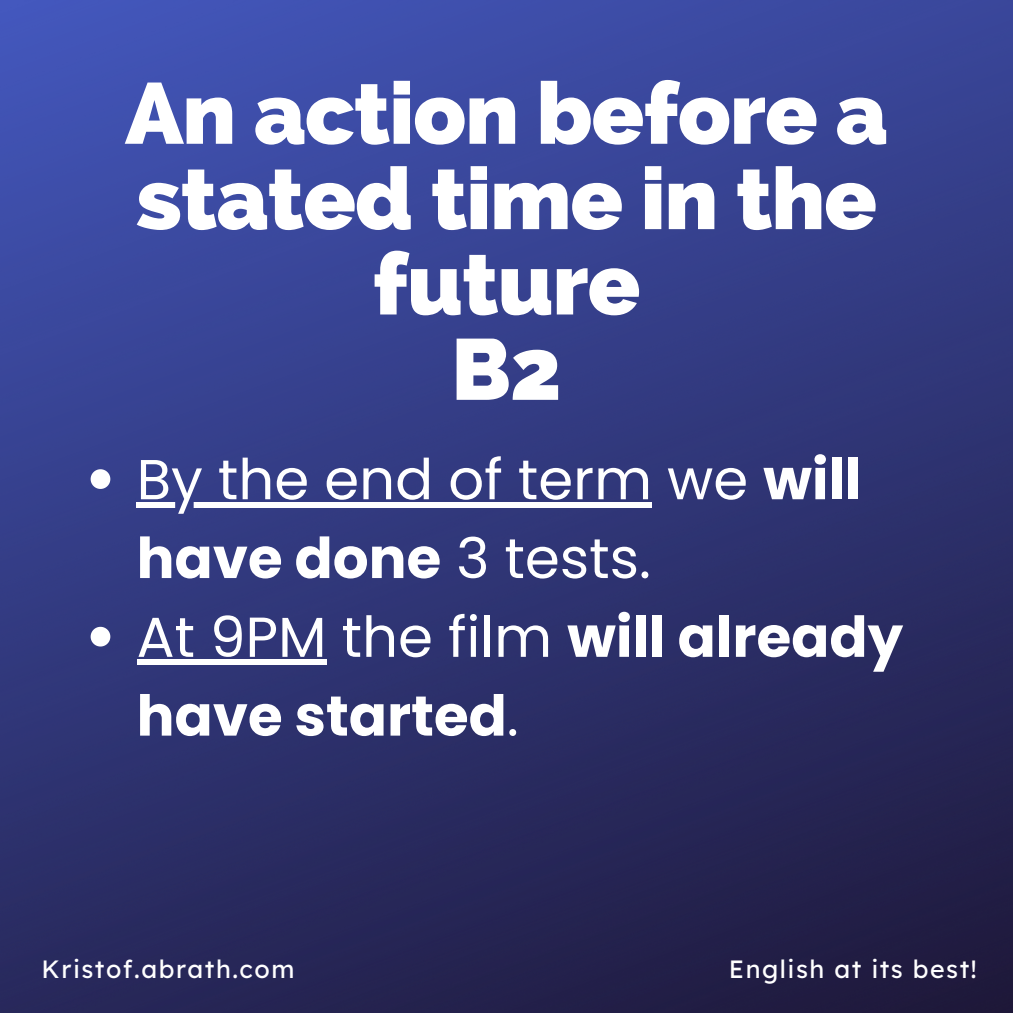
<style>
.page{position:relative;width:1013px;height:1013px;background:#fff}
.page>*{position:absolute;margin:0;border:0;box-sizing:border-box;transform-origin:0 0}
.t1{font:800 86.25px/85.2px "Raleway";letter-spacing:-.01em;color:#fff;text-align:center}
.t2{font:56.25px/78.8px "Poppins";color:#fff}
.t3{font:25px "Lexend Deca";letter-spacing:.06em;color:#fff}
.s1{font-weight:700}
</style>
<div class="page">
<img style="left:0;top:0;width:1012px;height:1012px">
<svg style="left:91px;top:469px;width:19px;height:20px"></svg>
<div style="left:137px;top:502px;width:515px;height:5px;background:#fff"></div>
<svg style="left:91px;top:627px;width:19px;height:19px"></svg>
<div style="left:137px;top:659px;width:189px;height:6px;background:#fff"></div>
<h1 class="t1" style="left:125px;top:71px;width:763px">An action before a stated time in the future<br>B2</h1>
<p class="t2" style="left:137px;top:440px;width:768px">By the end of term we <span class="s1">will have done</span> 3 tests.<br>At 9PM the film <span class="s1">will already have started</span>.</p>
<p class="t3" style="left:42px;top:953px;width:254px">Kristof.abrath.com</p>
<p class="t3" style="left:729px;top:953px;width:249px">English at its best!</p>
</div>
